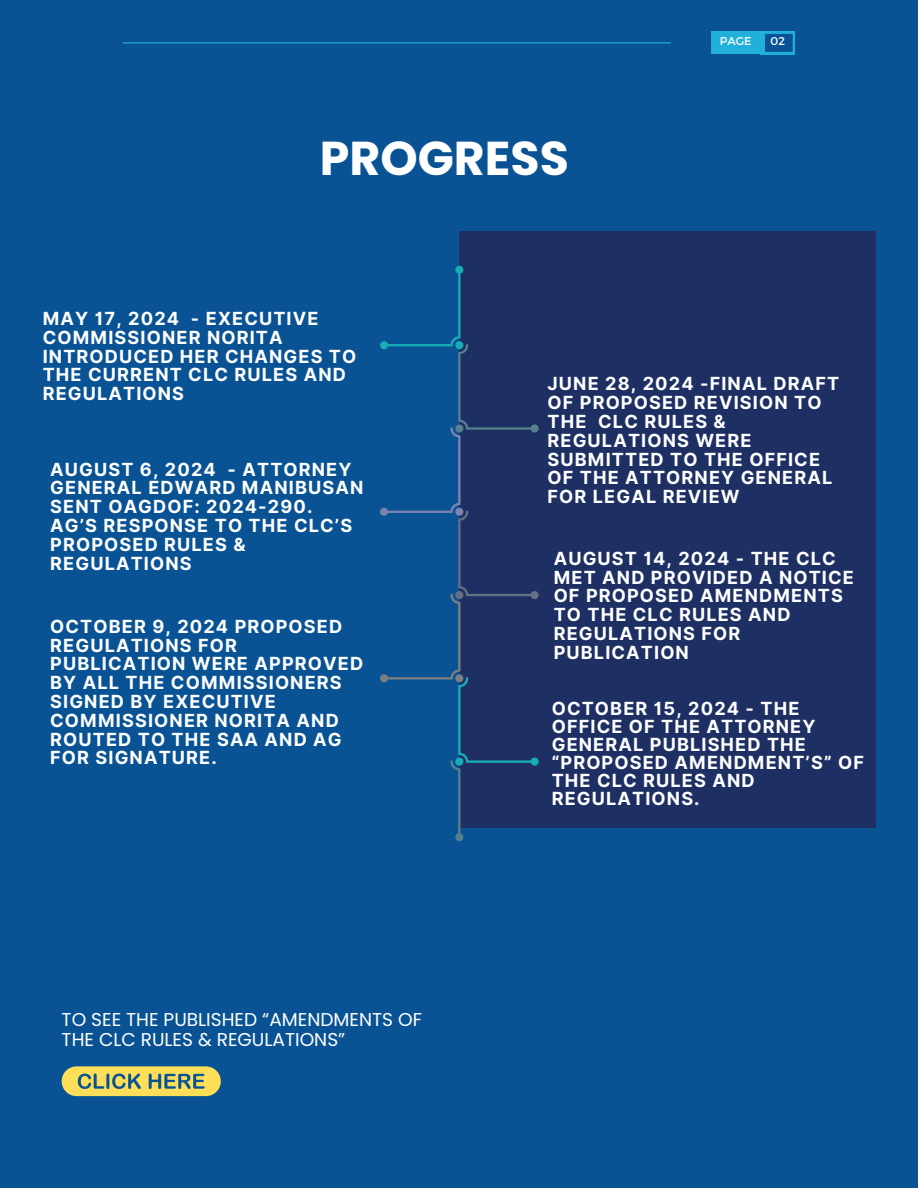
<style>
.page{position:relative;width:918px;height:1188px;background:#095395}
.page>*{position:absolute;margin:0;border:0;box-sizing:border-box;transform-origin:0 0}
.t1{font:700 47.55px "Poppins";color:#fff}
.t2{font:18.6px/20.2px "Poppins";color:#fff}
.t3{font:700 18.15px/18.8px "Inter";letter-spacing:.06em;color:#fff}
.t4{font:11.25px "Montserrat";color:#fff}
</style>
<div class="page">
<div style="left:459px;top:231px;width:416px;height:597px;background:#1e3063"></div>
<div style="left:711px;top:32px;width:54px;height:22px;background:#20b0db"></div>
<svg style="left:765px;top:32px;width:30px;height:22px"></svg>
<hr style="left:123px;top:42px;width:548px;height:1px;background:#20b0db">
<svg style="left:380px;top:266px;width:159px;height:575px"></svg>
<svg style="left:62px;top:1066px;width:158px;height:30px;background:#c7bf65"></svg>
<h1 class="t1" style="left:320px;top:125px;width:251px">PROGRESS</h1>
<p class="t4" style="left:720px;top:34px;width:33px">PAGE</p>
<p class="t4" style="left:771px;top:34px;width:16px">02</p>
<p class="t3" style="left:43px;top:309px;width:315px">MAY 17, 2024 - EXECUTIVE<br>COMMISSIONER NORITA<br>INTRODUCED HER CHANGES TO<br>THE CURRENT CLC RULES AND<br>REGULATIONS</p>
<p class="t3" style="left:50px;top:460px;width:315px">AUGUST 6, 2024 - ATTORNEY<br>GENERAL EDWARD MANIBUSAN<br>SENT OAGDOF: 2024-290.<br>AG’S RESPONSE TO THE CLC’S<br>PROPOSED RULES &amp;<br>REGULATIONS</p>
<p class="t3" style="left:50px;top:617px;width:314px">OCTOBER 9, 2024 PROPOSED<br>REGULATIONS FOR<br>PUBLICATION WERE APPROVED<br>BY ALL THE COMMISSIONERS<br>SIGNED BY EXECUTIVE<br>COMMISSIONER NORITA AND<br>ROUTED TO THE SAA AND AG<br>FOR SIGNATURE.</p>
<p class="t2" style="left:62px;top:1010px;width:362px">TO SEE THE PUBLISHED “AMENDMENTS OF<br>THE CLC RULES &amp; REGULATIONS”</p>
<p class="t3" style="left:548px;top:374px;width:293px">JUNE 28, 2024 -FINAL DRAFT<br>OF PROPOSED REVISION TO<br>THE CLC RULES &amp;<br>REGULATIONS WERE<br>SUBMITTED TO THE OFFICE<br>OF THE ATTORNEY GENERAL<br>FOR LEGAL REVIEW</p>
<p class="t3" style="left:554px;top:549px;width:302px">AUGUST 14, 2024 - THE CLC<br>MET AND PROVIDED A NOTICE<br>OF PROPOSED AMENDMENTS<br>TO THE CLC RULES AND<br>REGULATIONS FOR<br>PUBLICATION</p>
<p class="t3" style="left:552px;top:699px;width:314px;line-height:18px">OCTOBER 15, 2024 - THE<br>OFFICE OF THE ATTORNEY<br>GENERAL PUBLISHED THE “PROPOSED AMENDMENT’S” OF<br>THE CLC RULES AND<br>REGULATIONS.</p>
</div>
